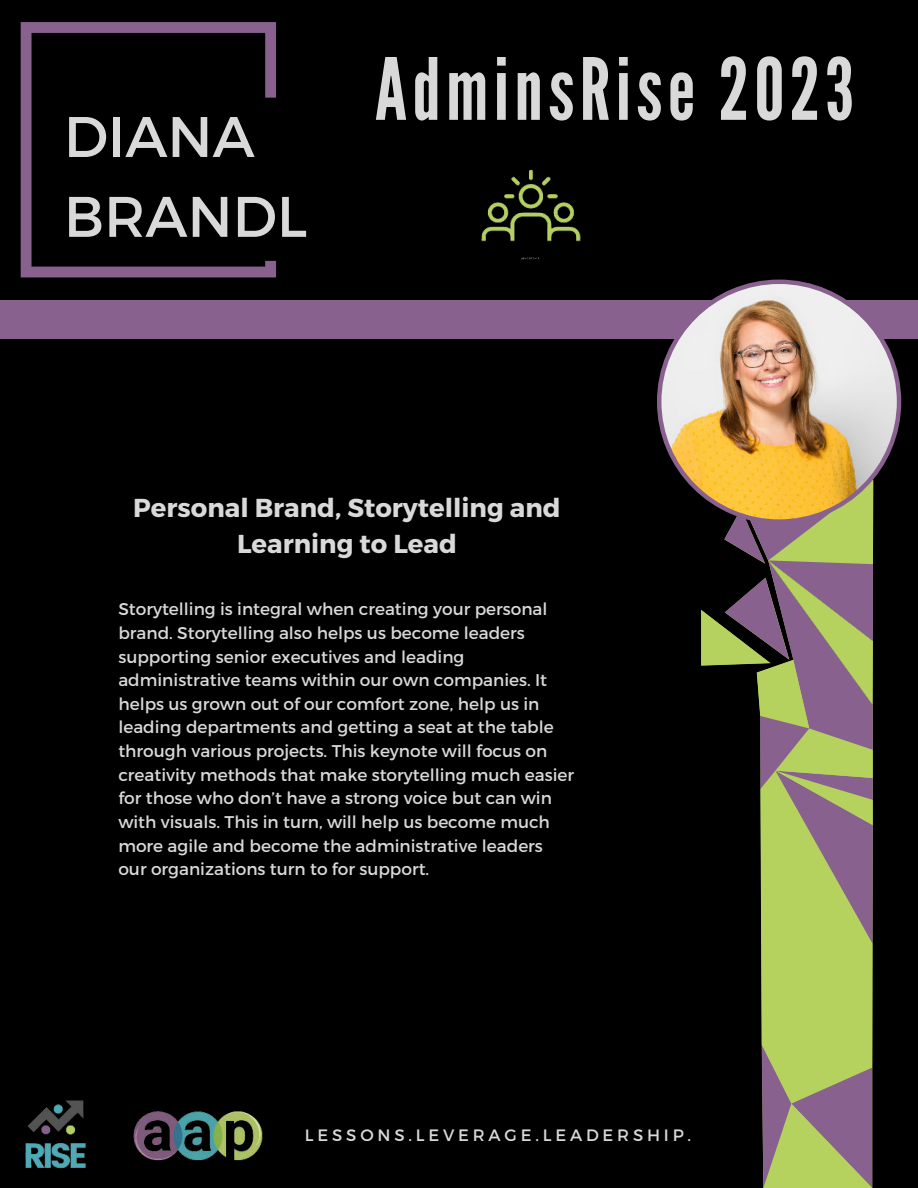
<style>
.page{position:relative;width:918px;height:1188px;background:#000}
.page>*{position:absolute;margin:0;border:0;box-sizing:border-box;transform-origin:0 0}
.t1{font:85.5px "League Gothic";letter-spacing:.06em;color:#d9d9d9}
.t2{font:57px/79.8px "Montserrat";color:#d9d9d9}
.t3{font:700 25.95px/36px "Montserrat";color:#d9d9d9;text-align:center}
.t4{font:16.95px/23.7px "Montserrat";color:#d9d9d9}
.t5{font:16.5px "Montserrat";letter-spacing:.23em;color:#d9d9d9}
</style>
<div class="page">
<svg style="left:21px;top:22px;width:255px;height:255px"></svg>
<svg style="left:701px;top:524px;width:172px;height:664px"></svg>
<div style="left:0;top:301px;width:918px;height:38px;background:#89618f"></div>
<img style="left:25px;top:1100px;width:61px;height:69px">
<img style="left:133px;top:1111px;width:130px;height:50px">
<img style="left:657px;top:280px;width:244px;height:244px">
<img style="left:481px;top:169px;width:100px;height:91px">
<h2 class="t2" style="left:64px;top:97px;width:245px">DIANA<br>BRANDL</h2>
<h1 class="t1" style="left:375px;top:38px;width:480px">AdminsRise 2023</h1>
<h3 class="t3" style="left:133px;top:491px;width:429px">Personal Brand, Storytelling and<br>Learning to Lead</h3>
<p class="t4" style="left:118px;top:597px;width:457px">Storytelling is integral when creating your personal brand. Storytelling also helps us become leaders supporting senior executives and leading administrative teams within our own companies. It helps us grown out of our comfort zone, help us in leading departments and getting a seat at the table through various projects. This keynote will focus on creativity methods that make storytelling much easier for those who don’t have a strong voice but can win with visuals. This in turn, will help us become much more agile and become the administrative leaders our organizations turn to for support.</p>
<p class="t5" style="left:305px;top:1125px;width:388px">LESSONS.LEVERAGE.LEADERSHIP.</p>
</div>
